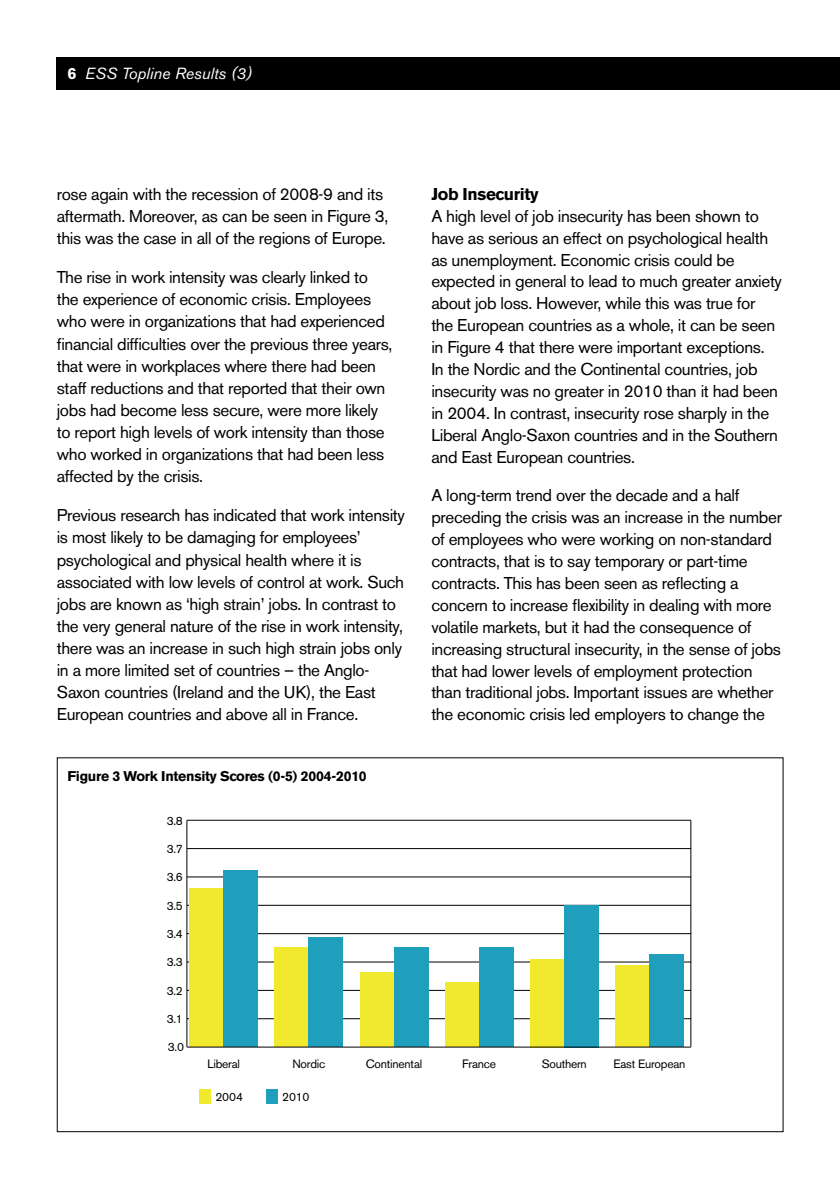
<style>
.page{position:relative;width:840px;height:1191px;background:#fff}
.page>*{position:absolute;margin:0;border:0;box-sizing:border-box;transform-origin:0 0}
.t1{font:17px/21.8px "Akzidenz Grotesk BE";letter-spacing:-.02em;color:#000}
.t2{font:700 17px "Akzidenz Grotesk BE";letter-spacing:-.02em;color:#000}
.t3{font:italic 16px "Akzidenz Grotesk BE";color:#fff}
.t4{font:700 14px "Akzidenz Grotesk BE";letter-spacing:-.02em;color:#000}
.t5{font:12px "Akzidenz Grotesk BE";letter-spacing:-.02em;color:#000}
.s1{font-weight:700;font-style:normal}
</style>
<div class="page">
<div style="left:57px;top:57px;width:782px;height:33px;background:#000"></div>
<hr style="left:187px;top:1018px;width:503px;height:1px;background:#000">
<hr style="left:187px;top:990px;width:503px;height:1px;background:#000">
<hr style="left:187px;top:961px;width:503px;height:1px;background:#000">
<hr style="left:187px;top:933px;width:503px;height:1px;background:#000">
<hr style="left:187px;top:905px;width:503px;height:1px;background:#000">
<hr style="left:187px;top:876px;width:503px;height:1px;background:#000">
<hr style="left:187px;top:848px;width:503px;height:1px;background:#000">
<hr style="left:187px;top:820px;width:503px;height:1px;background:#000">
<hr style="left:186px;top:820px;width:1px;height:226px;background:#000">
<hr style="left:690px;top:820px;width:1px;height:226px;background:#000">
<div style="left:199px;top:1089px;width:12px;height:14px;background:#f1e92d"></div>
<div style="left:266px;top:1089px;width:11px;height:15px;background:#1f9fbc"></div>
<div style="left:190px;top:888px;width:34px;height:159px;background:#f1e92d"></div>
<div style="left:275px;top:947px;width:34px;height:100px;background:#f1e92d"></div>
<div style="left:360px;top:972px;width:34px;height:75px;background:#f1e92d"></div>
<div style="left:445px;top:982px;width:34px;height:65px;background:#f1e92d"></div>
<div style="left:530px;top:959px;width:34px;height:88px;background:#f1e92d"></div>
<div style="left:615px;top:965px;width:34px;height:82px;background:#f1e92d"></div>
<div style="left:224px;top:871px;width:34px;height:176px;background:#1f9fbc"></div>
<div style="left:309px;top:937px;width:34px;height:110px;background:#1f9fbc"></div>
<div style="left:394px;top:947px;width:34px;height:100px;background:#1f9fbc"></div>
<div style="left:479px;top:947px;width:34px;height:100px;background:#1f9fbc"></div>
<div style="left:564px;top:905px;width:34px;height:142px;background:#1f9fbc"></div>
<div style="left:649px;top:954px;width:34px;height:93px;background:#1f9fbc"></div>
<hr style="left:187px;top:1046px;width:503px;height:1px;background:#000">
<p class="t3" style="left:68px;top:64px;width:186px"><span class="s1">6</span> ESS Topline Results (3)</p>
<p class="t1" style="left:57px;top:183px;width:333px">rose again with the recession of 2008-9 and its aftermath. Moreover, as can be seen in Figure 3, this was the case in all of the regions of Europe.</p>
<p class="t1" style="left:57px;top:266px;width:337px">The rise in work intensity was clearly linked to the experience of economic crisis. Employees who were in organizations that had experienced financial difficulties over the previous three years, that were in workplaces where there had been staff reductions and that reported that their own jobs had become less secure, were more likely to report high levels of work intensity than those who worked in organizations that had been less affected by the crisis.</p>
<p class="t1" style="left:57px;top:504px;width:349px">Previous research has indicated that work intensity is most likely to be damaging for employees’ psychological and physical health where it is associated with low levels of control at work. Such jobs are known as ‘high strain’ jobs. In contrast to the very general nature of the rise in work intensity, there was an increase in such high strain jobs only in a more limited set of countries – the Anglo-Saxon countries (Ireland and the UK), the East European countries and above all in France.</p>
<p class="t4" style="left:67px;top:768px;width:301px">Figure 3 Work Intensity Scores (0-5) 2004-2010</p>
<p class="t5" style="left:166px;top:813px;width:18px">3.8</p>
<p class="t5" style="left:166px;top:841px;width:18px">3.7</p>
<p class="t5" style="left:166px;top:870px;width:18px">3.6</p>
<p class="t5" style="left:166px;top:898px;width:18px">3.5</p>
<p class="t5" style="left:166px;top:926px;width:18px">3.4</p>
<p class="t5" style="left:166px;top:955px;width:18px">3.3</p>
<p class="t5" style="left:166px;top:983px;width:18px">3.2</p>
<p class="t5" style="left:166px;top:1011px;width:18px">3.1</p>
<p class="t5" style="left:168px;top:1040px;width:18px">3.0</p>
<p class="t2" style="left:431px;top:184px;width:109px">Job Insecurity</p>
<p class="t1" style="left:431px;top:205px;width:352px">A high level of job insecurity has been shown to have as serious an effect on psychological health as unemployment. Economic crisis could be expected in general to lead to much greater anxiety about job loss. However, while this was true for<br>the European countries as a whole, it can be seen in Figure 4 that there were important exceptions.<br>In the Nordic and the Continental countries, job insecurity was no greater in 2010 than it had been in 2004. In contrast, insecurity rose sharply in the Liberal Anglo-Saxon countries and in the Southern and East European countries.</p>
<p class="t1" style="left:431px;top:484px;width:352px">A long-term trend over the decade and a half preceding the crisis was an increase in the number of employees who were working on non-standard contracts, that is to say temporary or part-time contracts. This has been seen as reflecting a concern to increase flexibility in dealing with more volatile markets, but it had the consequence of increasing structural insecurity, in the sense of jobs that had lower levels of employment protection than traditional jobs. Important issues are whether the economic crisis led employers to change the</p>
<p class="t5" style="left:207px;top:1056px;width:34px">Liberal</p>
<p class="t5" style="left:292px;top:1056px;width:35px">Nordic</p>
<p class="t5" style="left:365px;top:1056px;width:58px">Continental</p>
<p class="t5" style="left:462px;top:1056px;width:35px">France</p>
<p class="t5" style="left:541px;top:1056px;width:47px">Southern</p>
<p class="t5" style="left:613px;top:1056px;width:73px">East European</p>
<p class="t5" style="left:215px;top:1089px;width:29px">2004</p>
<p class="t5" style="left:282px;top:1089px;width:29px">2010</p>
</div>
